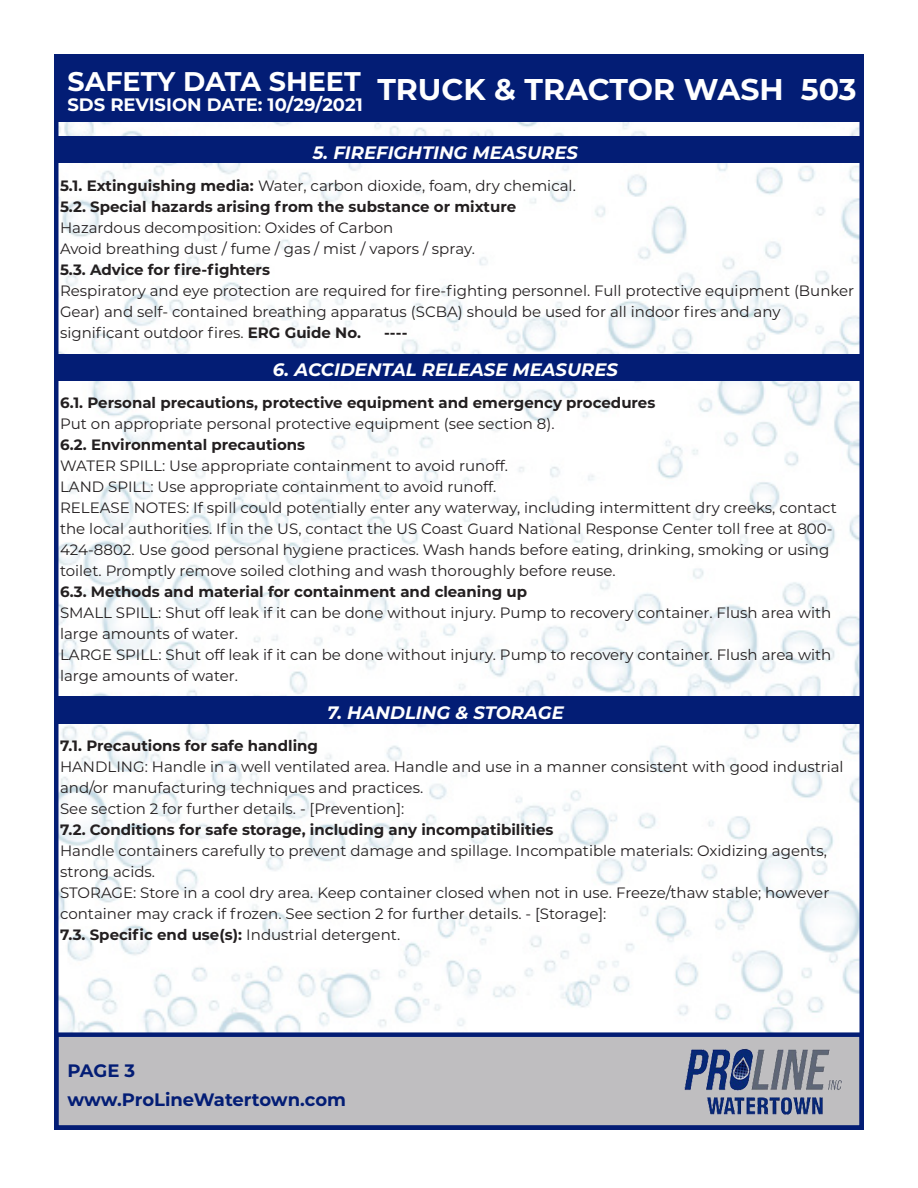
<style>
.page{position:relative;width:918px;height:1188px;background:#fff}
.page>*{position:absolute;margin:0;border:0;box-sizing:border-box;transform-origin:0 0}
.t1{font:700 27px "Montserrat";color:#fff}
.t2{font:italic 700 18px "Montserrat";color:#fff}
.t3{font:700 18px "Montserrat";color:#fff}
.t4{font:700 18px/29.5px "Montserrat";letter-spacing:-.01em;color:#031d75}
.t5{font:15px/21px "Montserrat";color:#231f20}
.t6{font:700 15px "Montserrat";color:#231f20}
.s1{font-weight:700}
.s2{font-weight:400}
</style>
<div class="page">
<img style="left:59px;top:122px;width:800px;height:910px">
<div style="left:54px;top:54px;width:810px;height:68px;background:#031d75"></div>
<div style="left:54px;top:1032px;width:810px;height:98px;background:#bfbec0;border:4px solid #031d75"></div>
<img style="left:684px;top:1049px;width:158px;height:66px">
<div style="left:54px;top:54px;width:810px;height:1076px;border:4px solid #031d75"></div>
<div style="left:54px;top:136px;width:810px;height:28px;background:#031d75"></div>
<div style="left:54px;top:354px;width:810px;height:27px;background:#031d75"></div>
<div style="left:54px;top:697px;width:810px;height:27px;background:#031d75"></div>
<h1 class="t1" style="left:68px;top:61px;width:295px">SAFETY DATA SHEET</h1>
<p class="t3" style="left:68px;top:91px;width:790px">SDS REVISION DATE: 10/29/2021 <sup>TRUCK</sup> <sup>&amp;</sup> <sup>TRACTOR</sup> <sup>WASH</sup> <sup>503</sup></p>
<p class="t2" style="left:313px;top:139px;width:267px">5. FIREFIGHTING MEASURES</p>
<p class="t5" style="left:60px;top:174px;width:517px"><span class="s1">5.1. Extinguishing media:</span> Water, carbon dioxide, foam, dry chemical.</p>
<p class="t6" style="left:60px;top:195px;width:458px">5.2. Special hazards arising from the substance or mixture</p>
<p class="t5" style="left:60px;top:216px;width:335px">Hazardous decomposition: Oxides of Carbon</p>
<p class="t5" style="left:60px;top:237px;width:416px">Avoid breathing dust / fume / gas / mist / vapors / spray.</p>
<p class="t6" style="left:60px;top:258px;width:211px">5.3. Advice for fire-fighters</p>
<p class="t5" style="left:60px;top:279px;width:796px">Respiratory and eye protection are required for fire-fighting personnel. Full protective equipment (Bunker<br>Gear) and self- contained breathing apparatus (SCBA) should be used for all indoor fires and any</p>
<p class="t5" style="left:60px;top:321px;width:302px">significant outdoor fires. <span class="s1">ERG Guide No.</span></p>
<p class="t6" style="left:384px;top:321px;width:25px">----</p>
<p class="t2" style="left:273px;top:357px;width:347px">6. ACCIDENTAL RELEASE MEASURES</p>
<p class="t6" style="left:60px;top:392px;width:597px">6.1. Personal precautions, protective equipment and emergency procedures</p>
<p class="t5" style="left:60px;top:413px;width:496px">Put on appropriate personal protective equipment (see section 8).</p>
<p class="t6" style="left:60px;top:434px;width:247px">6.2. Environmental precautions</p>
<p class="t5" style="left:60px;top:455px;width:449px">WATER SPILL: Use appropriate containment to avoid runoff.</p>
<p class="t5" style="left:60px;top:476px;width:438px">LAND SPILL: Use appropriate containment to avoid runoff.</p>
<p class="t5" style="left:60px;top:497px;width:778px">RELEASE NOTES: If spill could potentially enter any waterway, including intermittent dry creeks, contact the local authorities. If in the US, contact the US Coast Guard National Response Center toll free at 800- 424-8802. Use good personal hygiene practices. Wash hands before eating, drinking, smoking or using toilet. Promptly remove soiled clothing and wash thoroughly before reuse.</p>
<p class="t6" style="left:60px;top:581px;width:469px">6.3. Methods and material for containment and cleaning up</p>
<p class="t5" style="left:60px;top:602px;width:773px">SMALL SPILL: Shut off leak if it can be done without injury. Pump to recovery container. Flush area with large amounts of water.</p>
<p class="t5" style="left:60px;top:644px;width:773px">LARGE SPILL: Shut off leak if it can be done without injury. Pump to recovery container. Flush area with large amounts of water.</p>
<p class="t2" style="left:327px;top:699px;width:238px">7. HANDLING &amp; STORAGE</p>
<p class="t6" style="left:60px;top:734px;width:260px">7.1. Precautions for safe handling</p>
<p class="t5" style="left:60px;top:755px;width:785px">HANDLING: Handle in a well ventilated area. Handle and use in a manner consistent with good industrial and/or manufacturing techniques and practices.</p>
<p class="t5" style="left:60px;top:797px;width:346px">See section 2 for further details. - [Prevention]:</p>
<p class="t6" style="left:60px;top:818px;width:495px">7.2. Conditions for safe storage, including any incompatibilities</p>
<p class="t5" style="left:60px;top:839px;width:768px">Handle containers carefully to prevent damage and spillage. Incompatible materials: Oxidizing agents, strong acids.</p>
<p class="t5" style="left:60px;top:881px;width:771px">STORAGE: Store in a cool dry area. Keep container closed when not in use. Freeze/thaw stable; however container may crack if frozen. See section 2 for further details. - [Storage]:</p>
<p class="t6" style="left:60px;top:923px;width:342px">7.3. Specific end use(s): <span class="s2">Industrial detergent.</span></p>
<p class="t4" style="left:68px;top:1055px;width:280px">PAGE 3 www.ProLineWatertown.com</p>
</div>
